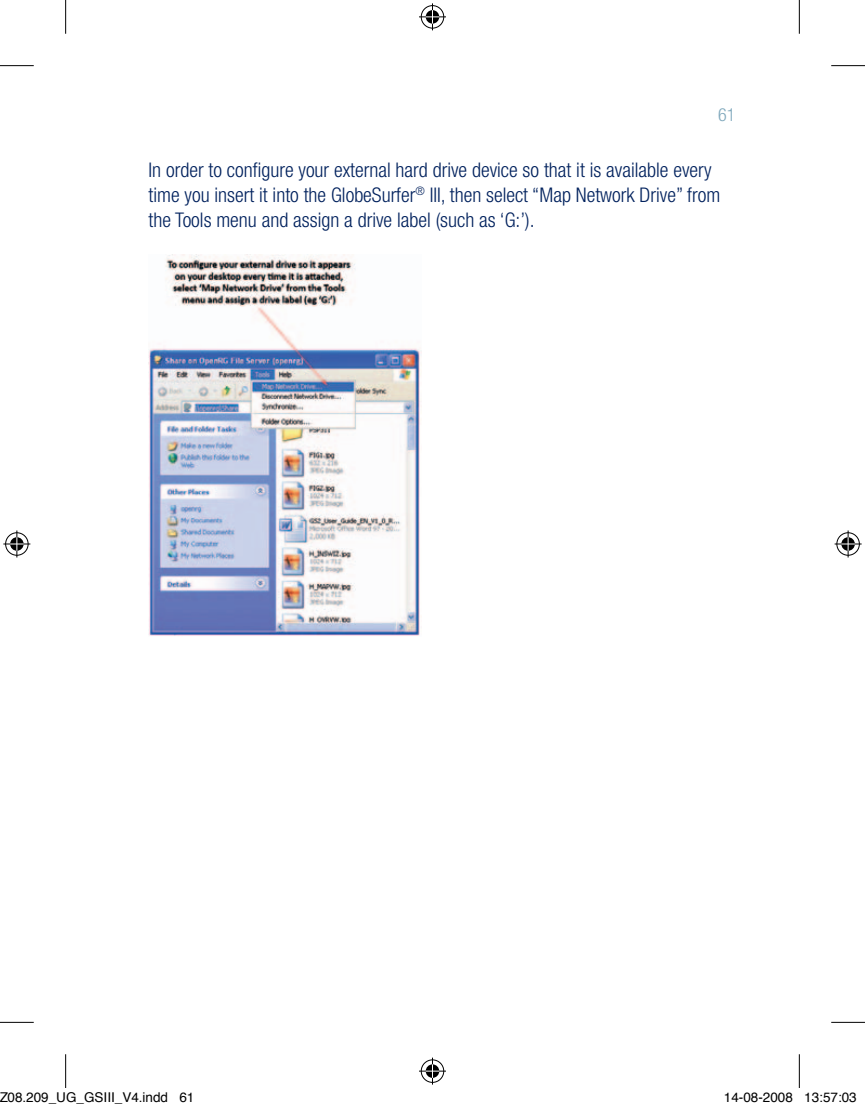
<style>
.page{position:relative;width:865px;height:1109px;background:#fff}
.page>*{position:absolute;margin:0;border:0;box-sizing:border-box;transform-origin:0 0}
.t1{font:300 condensed 20.25px/24.8px "Helvetica Neue";color:#00215d}
.t2{font:300 condensed 18px "Helvetica Neue";color:#7fa8bc}
.t3{font:13.5px "Helvetica";color:#000}
</style>
<div class="page">
<img style="left:149px;top:255px;width:273px;height:381px">
<hr style="left:0;top:65px;width:34px;height:1px;background:#000">
<hr style="left:831px;top:65px;width:34px;height:1px;background:#000">
<hr style="left:0;top:1022px;width:34px;height:1px;background:#000">
<hr style="left:831px;top:1022px;width:34px;height:1px;background:#000">
<hr style="left:65px;top:0;width:1px;height:34px;background:#000">
<hr style="left:65px;top:1054px;width:1px;height:34px;background:#000">
<hr style="left:799px;top:0;width:1px;height:34px;background:#000">
<hr style="left:799px;top:1054px;width:1px;height:34px;background:#000">
<svg style="left:419px;top:3px;width:27px;height:27px"></svg>
<svg style="left:419px;top:1058px;width:27px;height:27px"></svg>
<svg style="left:3px;top:530px;width:27px;height:27px"></svg>
<svg style="left:834px;top:530px;width:27px;height:27px"></svg>
<p class="t2" style="left:718px;top:104px;width:19px">61</p>
<p class="t1" style="left:149px;top:158px;width:573px">In order to configure your external hard drive device so that it is available every time you insert it into the GlobeSurfer<sup>®</sup> III, then select “Map Network Drive” from the Tools menu and assign a drive label (such as ‘G:’).</p>
<p class="t3" style="left:-1px;top:1087px;width:197px">Z08.209_UG_GSIII_V4.indd 61</p>
<p class="t3" style="left:724px;top:1087px;width:134px">14-08-2008 13:57:03</p>
</div>
